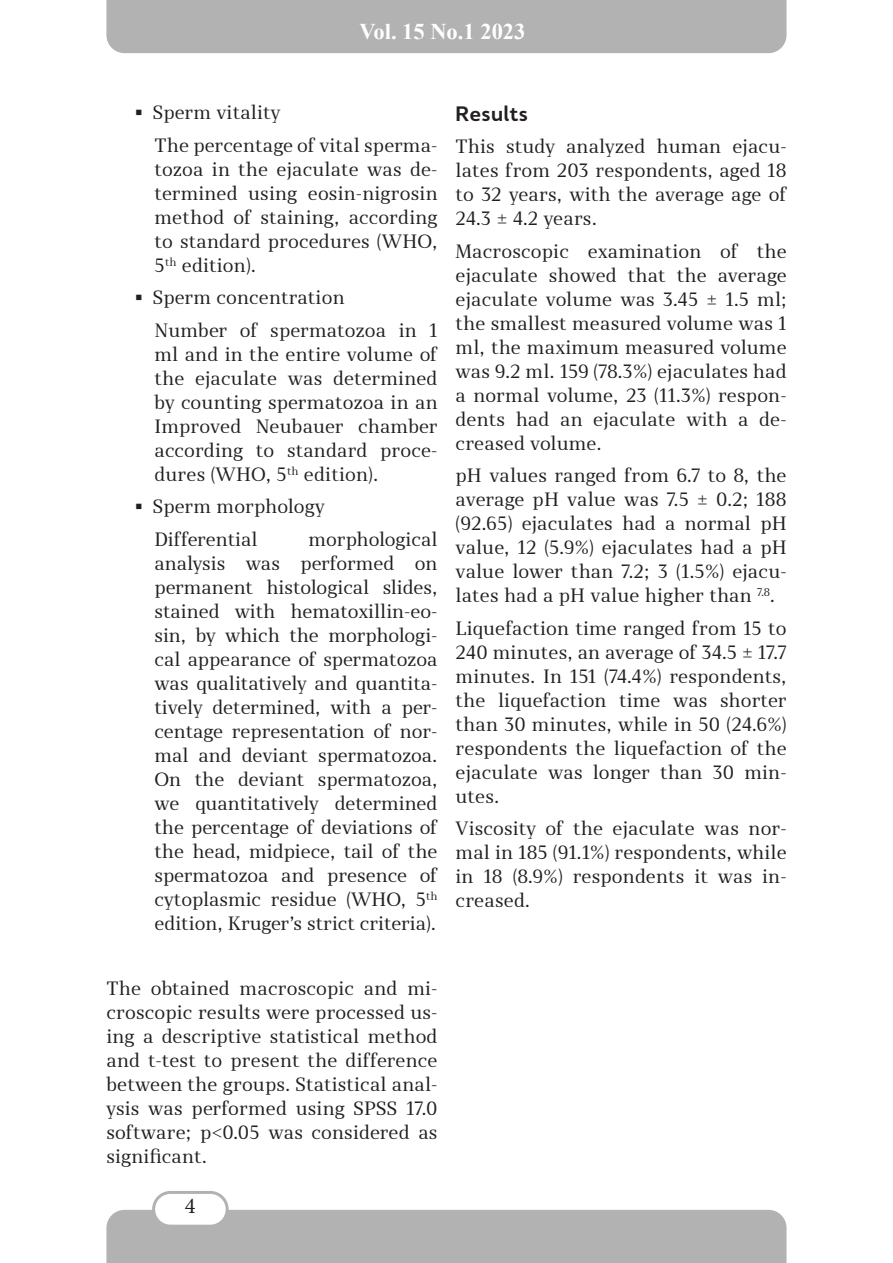
<style>
.page{position:relative;width:893px;height:1263px;background:#fff}
.page>*{position:absolute;margin:0;border:0;box-sizing:border-box;transform-origin:0 0}
.t1{font:700 22.5px "Times New Roman";color:#fff}
.t2{font:22.5px "Minion Pro";color:#231f20}
.t3{font:700 19.5px "Skola Sans";letter-spacing:.01em;color:#231f20}
.t4{font:18px/24px "Skola Serif";letter-spacing:.01em;color:#231f20;text-align:justify}
</style>
<div class="page">
<div style="left:106px;top:1210px;width:680px;height:53px;background:#b3b2b2"></div>
<div style="left:154px;top:1192px;width:73px;height:34px;background:#fff;border-radius:17px"></div>
<div style="left:152px;top:1191px;width:77px;height:36px;border:3px solid #b2b2b2;border-radius:17px"></div>
<div style="left:106px;top:0;width:680px;height:53px;background:#b3b2b2"></div>
<p class="t1" style="left:359px;top:15px;width:168px">Vol. 15 No.1 2023</p>
<p class="t4" style="left:153px;top:101px;width:129px">Sperm vitality</p>
<p class="t4" style="left:154px;top:133px;width:285px">The percentage of vital sperma&shy;tozoa in the ejaculate was de&shy;termined using eosin-nigrosin method of staining, according to standard procedures (WHO, 5<sup>th</sup> edition).</p>
<p class="t4" style="left:153px;top:286px;width:193px">Sperm concentration</p>
<p class="t4" style="left:154px;top:318px;width:285px">Number of spermatozoa in 1 ml and in the entire volume of the ejaculate was determined by counting spermatozoa in an Improved Neubauer chamber according to standard proce&shy;dures (WHO, 5<sup>th</sup> edition).</p>
<p class="t4" style="left:153px;top:495px;width:173px">Sperm morphology</p>
<p class="t4" style="left:154px;top:527px;width:105px">Differential</p>
<p class="t4" style="left:154px;top:527px;width:285px;text-indent:154px">morphological analysis was performed on permanent histological slides, stained with hematoxillin-eo&shy;sin, by which the morphologi&shy;cal appearance of spermatozoa was qualitatively and quantita&shy;tively determined, with a per&shy;centage representation of nor&shy;mal and deviant spermatozoa.<br>On the deviant spermatozoa, we quantitatively determined the percentage of deviations of the head, midpiece, tail of the spermatozoa and presence of cytoplasmic residue (WHO, 5<sup>th </sup>edition, Kruger’s strict criteria).</p>
<p class="t3" style="left:456px;top:101px;width:74px">Results</p>
<p class="t4" style="left:456px;top:134px;width:333px">This study analyzed human ejacu&shy;lates from 203 respondents, aged 18 to 32 years, with the average age of 24.3 ± 4.2 years.</p>
<p class="t4" style="left:456px;top:239px;width:333px">Macroscopic examination of the ejaculate showed that the average ejaculate volume was 3.45 ± 1.5 ml; the smallest measured volume was 1 ml, the maximum measured volume was 9.2 ml. 159 (78.3%) ejaculates had a normal volume, 23 (11.3%) respon&shy;dents had an ejaculate with a de&shy;creased volume.</p>
<p class="t4" style="left:456px;top:463px;width:333px">pH values ranged from 6.7 to 8, the average pH value was 7.5 ± 0.2; 188 (92.65) ejaculates had a normal pH value, 12 (5.9%) ejaculates had a pH value lower than 7.2; 3 (1.5%) ejacu&shy;lates had a pH value higher than <sup>7.8</sup>.</p>
<p class="t4" style="left:456px;top:616px;width:333px">Liquefaction time ranged from 15 to 240 minutes, an average of 34.5 ± 17.7 minutes. In 151 (74.4%) respondents, the liquefaction time was shorter than 30 minutes, while in 50 (24.6%) respondents the liquefaction of the ejaculate was longer than 30 min&shy;utes.</p>
<p class="t4" style="left:456px;top:816px;width:333px">Viscosity of the ejaculate was nor&shy;mal in 185 (91.1%) respondents, while in 18 (8.9%) respondents it was in&shy;creased.</p>
<p class="t4" style="left:106px;top:976px;width:333px">Тhe obtained macroscopic and mi&shy;croscopic results were processed us&shy;ing a descriptive statistical method and t-test to present the difference between the groups. Statistical anal&shy;ysis was performed using SPSS 17.0 software; p&lt;0.05 was considered as significant.</p>
<p class="t2" style="left:185px;top:1190px;width:12px">4</p>
</div>
